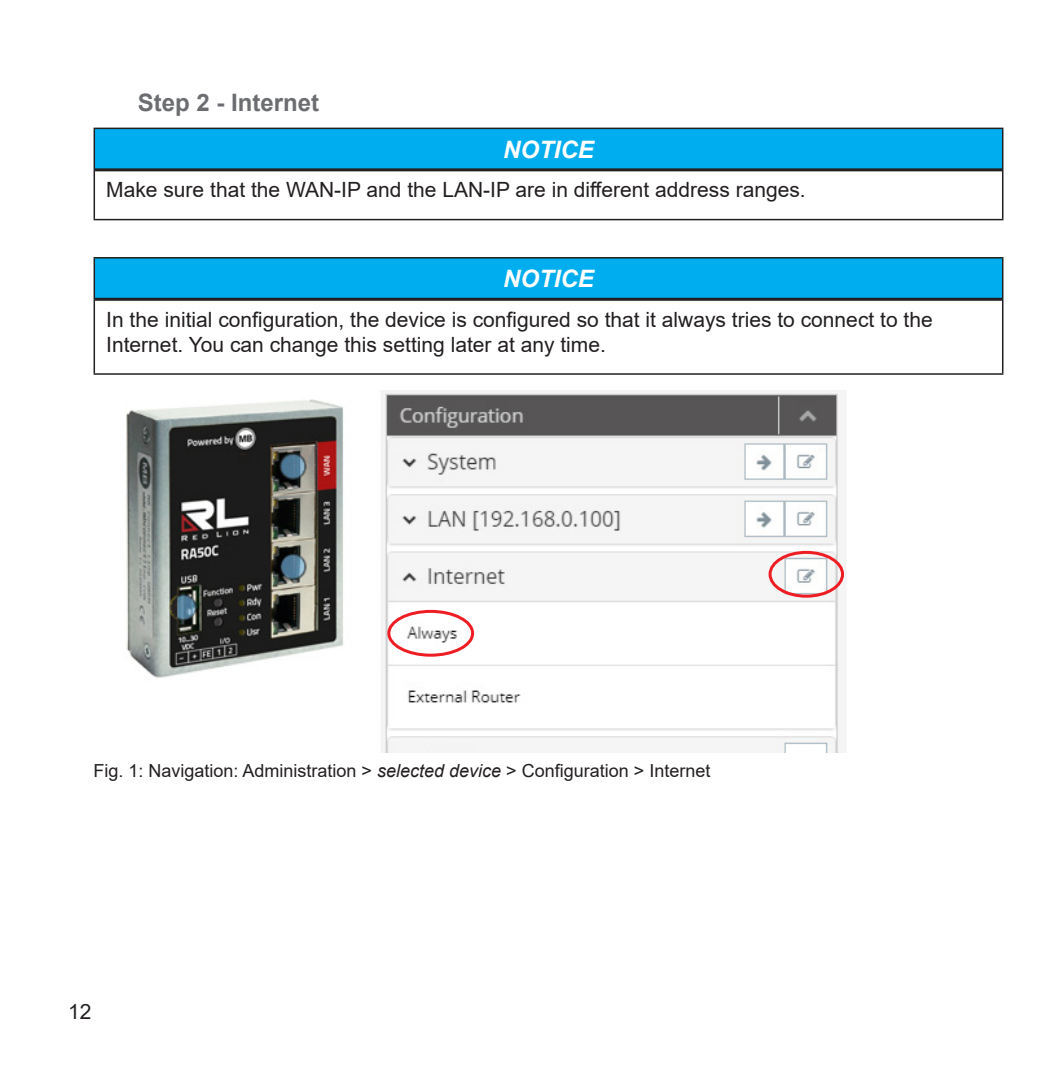
<style>
.page{position:relative;width:1046px;height:1072px;background:#fff}
.page>*{position:absolute;margin:0;border:0;box-sizing:border-box;transform-origin:0 0}
.t1{font:700 24px "Arial";color:#6c6d70}
.t2{font:italic 700 24px "Arial";color:#fff}
.t3{font:21px/25.5px "Arial";color:#231f20}
.t4{font:18px "Arial";color:#231f20}
.s1{font-style:italic}
</style>
<div class="page">
<div style="left:94px;top:128px;width:909px;height:42px;background:#00aeef"></div>
<hr style="left:95px;top:168px;width:907px;height:3px;background:#231f20">
<hr style="left:94px;top:128px;width:909px;height:1px;background:#231f20">
<hr style="left:94px;top:129px;width:1px;height:41px;background:#231f20">
<hr style="left:1002px;top:129px;width:1px;height:41px;background:#231f20">
<hr style="left:94px;top:170px;width:1px;height:49px;background:#231f20">
<hr style="left:1002px;top:170px;width:1px;height:49px;background:#231f20">
<hr style="left:94px;top:219px;width:909px;height:1px;background:#231f20">
<div style="left:94px;top:258px;width:909px;height:41px;background:#00aeef"></div>
<hr style="left:95px;top:298px;width:907px;height:3px;background:#231f20">
<hr style="left:94px;top:257px;width:909px;height:1px;background:#231f20">
<hr style="left:94px;top:258px;width:1px;height:41px;background:#231f20">
<hr style="left:1002px;top:258px;width:1px;height:41px;background:#231f20">
<hr style="left:94px;top:299px;width:1px;height:74px;background:#231f20">
<hr style="left:1002px;top:299px;width:1px;height:74px;background:#231f20">
<hr style="left:94px;top:373px;width:909px;height:2px;background:#231f20">
<img style="left:126px;top:391px;width:720px;height:361px">
<div style="left:769px;top:551px;width:75px;height:46px;border:3px solid #ee1d23;border-radius:50%"></div>
<div style="left:387px;top:610px;width:87px;height:46px;border:3px solid #ee1d23;border-radius:50%"></div>
<p class="t1" style="left:138px;top:86px;width:183px">Step 2 - Internet</p>
<p class="t2" style="left:503px;top:133px;width:92px">NOTICE</p>
<p class="t3" style="left:106px;top:177px;width:701px">Make sure that the WAN-IP and the LAN-IP are in different address ranges.</p>
<p class="t2" style="left:503px;top:263px;width:92px">NOTICE</p>
<p class="t3" style="left:106px;top:306px;width:828px">In the initial configuration, the device is configured so that it always tries to connect to the<br>Internet. You can change this setting later at any time.</p>
<p class="t4" style="left:94px;top:758px;width:618px">Fig. 1: Navigation: Administration &gt; <span class="s1">selected device</span> &gt; Configuration &gt; Internet</p>
<p class="t3" style="left:68px;top:998px;width:25px">12</p>
</div>
